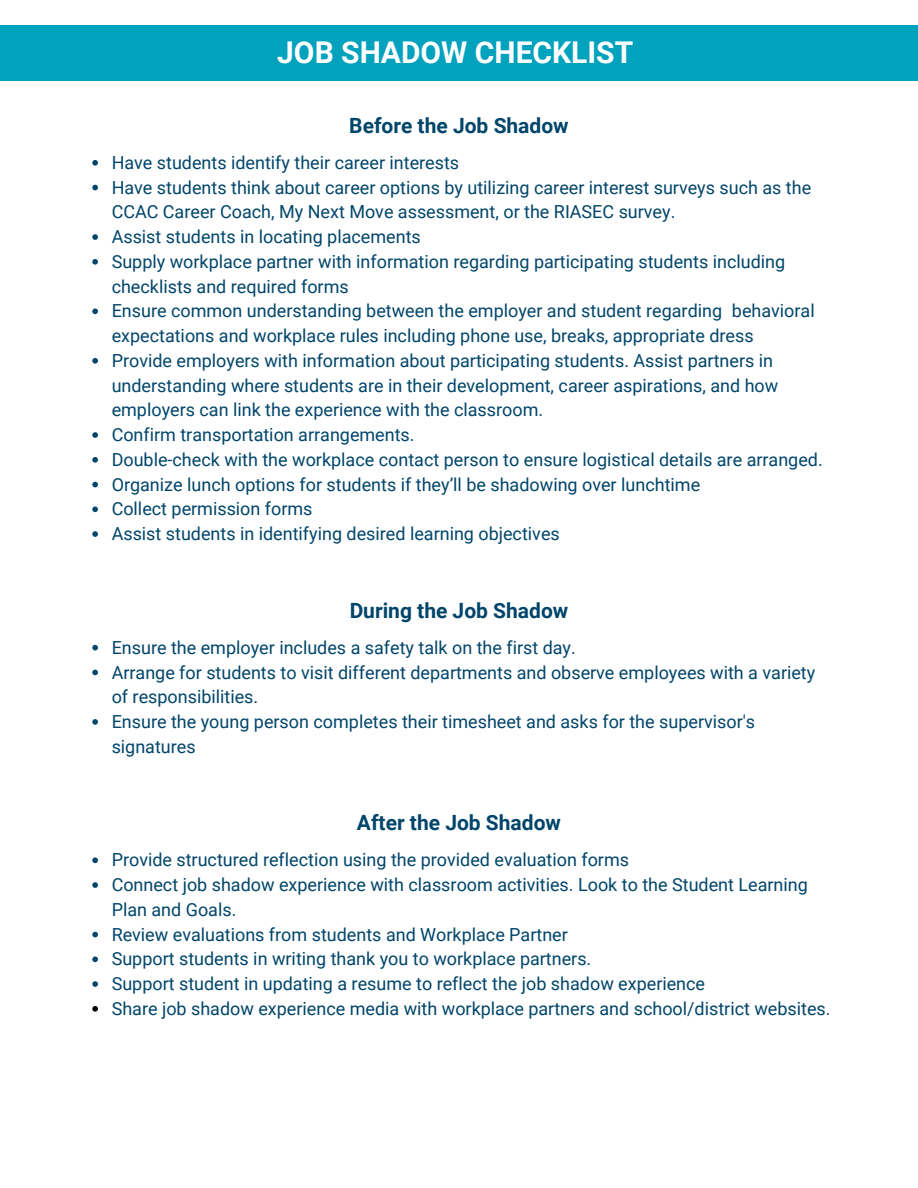
<style>
.page{position:relative;width:918px;height:1188px;background:#fff}
.page>*{position:absolute;margin:0;border:0;box-sizing:border-box;transform-origin:0 0}
.t1{font:700 30px "Roboto";color:#fff}
.t2{font:700 21px "Roboto";color:#00456a}
.t3{font:18px/24.8px "Roboto";color:#00456a}
</style>
<div class="page">
<svg style="left:92px;top:160px;width:6px;height:6px"></svg>
<svg style="left:92px;top:185px;width:6px;height:5px"></svg>
<svg style="left:92px;top:234px;width:6px;height:6px"></svg>
<svg style="left:92px;top:259px;width:6px;height:6px"></svg>
<svg style="left:92px;top:308px;width:6px;height:6px"></svg>
<svg style="left:92px;top:358px;width:6px;height:6px"></svg>
<svg style="left:92px;top:432px;width:6px;height:6px"></svg>
<svg style="left:92px;top:457px;width:6px;height:6px"></svg>
<svg style="left:92px;top:482px;width:6px;height:5px"></svg>
<svg style="left:92px;top:506px;width:6px;height:6px"></svg>
<svg style="left:92px;top:531px;width:6px;height:6px"></svg>
<svg style="left:92px;top:645px;width:6px;height:5px"></svg>
<svg style="left:92px;top:670px;width:6px;height:5px"></svg>
<svg style="left:92px;top:719px;width:6px;height:6px"></svg>
<svg style="left:92px;top:857px;width:6px;height:6px"></svg>
<svg style="left:92px;top:882px;width:6px;height:6px"></svg>
<svg style="left:92px;top:932px;width:6px;height:5px"></svg>
<svg style="left:92px;top:956px;width:6px;height:6px"></svg>
<svg style="left:92px;top:981px;width:6px;height:6px"></svg>
<svg style="left:92px;top:1006px;width:6px;height:6px"></svg>
<div style="left:0;top:26px;width:918px;height:55px;background:#00a2bd"></div>
<p class="t1" style="left:277px;top:35px;width:358px">JOB SHADOW CHECKLIST</p>
<h1 class="t2" style="left:349px;top:114px;width:221px">Before the Job Shadow</h1>
<h2 class="t3" style="left:112px;top:150px;width:349px">Have students identify their career interests</h2>
<p class="t3" style="left:112px;top:175px;width:701px">Have students think about career options by utilizing career interest surveys such as the<br>CCAC Career Coach, My Next Move assessment, or the RIASEC survey.</p>
<p class="t3" style="left:112px;top:225px;width:311px">Assist students in locating placements</p>
<p class="t3" style="left:112px;top:249px;width:675px">Supply workplace partner with information regarding participating students including checklists and required forms</p>
<p class="t3" style="left:112px;top:299px;width:705px">Ensure common understanding between the employer and student regarding behavioral expectations and workplace rules including phone use, breaks, appropriate dress</p>
<p class="t3" style="left:112px;top:348px;width:668px">Provide employers with information about participating students. Assist partners in understanding where students are in their development, career aspirations, and how employers can link the experience with the classroom.</p>
<p class="t3" style="left:112px;top:423px;width:304px">Confirm transportation arrangements.</p>
<p class="t3" style="left:112px;top:447px;width:713px">Double-check with the workplace contact person to ensure logistical details are arranged.</p>
<p class="t3" style="left:112px;top:472px;width:590px">Organize lunch options for students if they’ll be shadowing over lunchtime</p>
<p class="t3" style="left:112px;top:497px;width:202px">Collect permission forms</p>
<p class="t3" style="left:112px;top:522px;width:450px">Assist students in identifying desired learning objectives</p>
<p class="t2" style="left:350px;top:598px;width:220px">During the Job Shadow</p>
<h2 class="t3" style="left:112px;top:635px;width:466px">Ensure the employer includes a safety talk on the first day.</h2>
<p class="t3" style="left:112px;top:660px;width:705px">Arrange for students to visit different departments and observe employees with a variety of responsibilities.</p>
<p class="t3" style="left:112px;top:710px;width:645px">Ensure the young person completes their timesheet and asks for the supervisor's signatures</p>
<p class="t2" style="left:357px;top:811px;width:206px">After the Job Shadow</p>
<h2 class="t3" style="left:112px;top:848px;width:519px">Provide structured reflection using the provided evaluation forms</h2>
<p class="t3" style="left:112px;top:873px;width:698px">Connect job shadow experience with classroom activities. Look to the Student Learning<br>Plan and Goals.</p>
<p class="t3" style="left:112px;top:922px;width:458px">Review evaluations from students and Workplace Partner</p>
<p class="t3" style="left:112px;top:947px;width:481px">Support students in writing thank you to workplace partners.</p>
<p class="t3" style="left:112px;top:972px;width:595px">Support student in updating a resume to reflect the job shadow experience</p>
<p class="t3" style="left:112px;top:996px;width:720px">Share job shadow experience media with workplace partners and school/district websites.</p>
</div>
